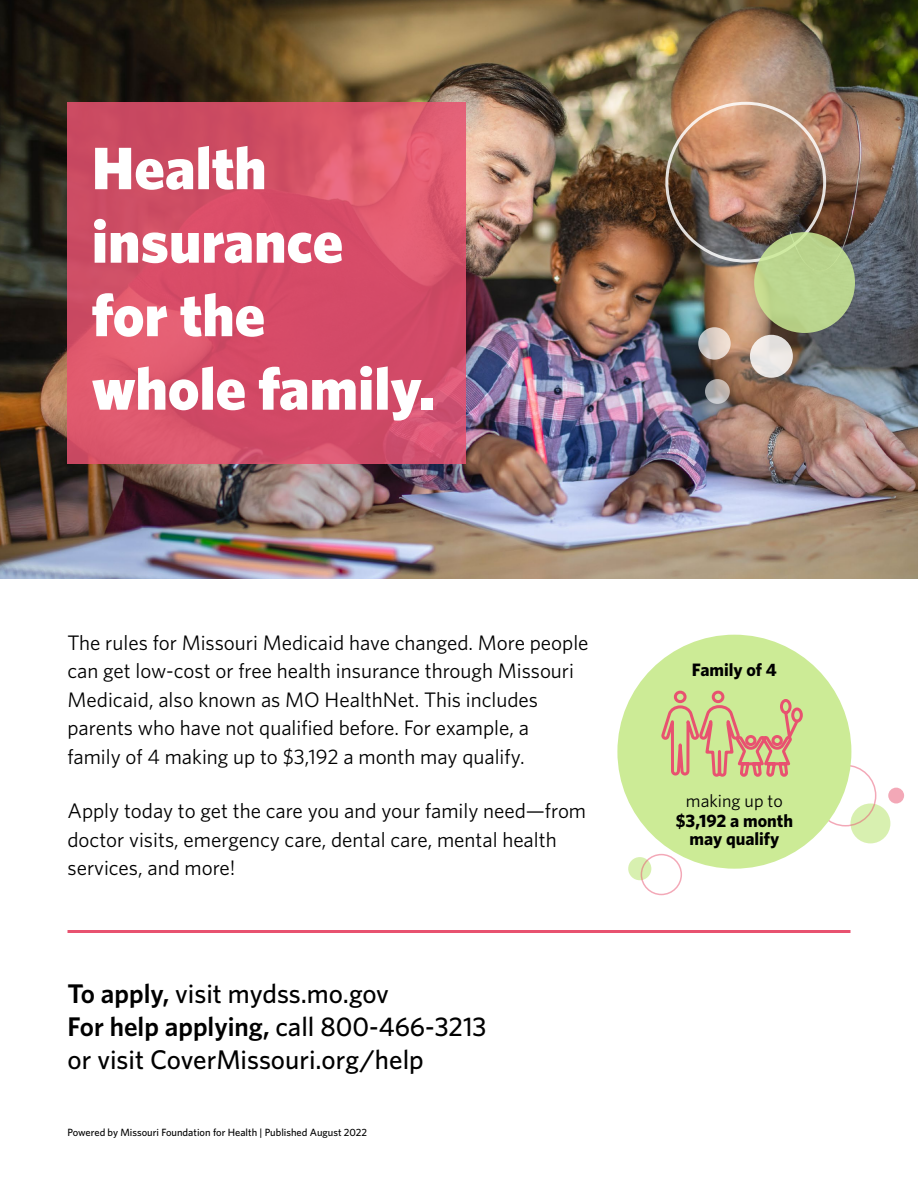
<style>
.page{position:relative;width:918px;height:1188px;background:#fff}
.page>*{position:absolute;margin:0;border:0;box-sizing:border-box;transform-origin:0 0}
.t1{font:900 60px/73.5px "Whitney";color:#fff}
.t2{font:500 27px/33px "Whitney";color:#000}
.t3{font:21px/28.5px "Whitney";color:#000}
.t4{font:700 18px/18px "Whitney";color:#000;text-align:center}
.t5{font:18px "Whitney";color:#000}
.t6{font:500 10.5px "Whitney";color:#000}
.s1{font-weight:600}
</style>
<div class="page">
<svg style="left:628px;top:857px;width:23px;height:23px"></svg>
<svg style="left:850px;top:804px;width:40px;height:39px"></svg>
<img style="left:0;top:0;width:918px;height:579px">
<svg style="left:68px;top:102px;width:398px;height:362px;background:#d55069"></svg>
<div style="left:815px;top:765px;width:61px;height:62px;border:2px solid #e85270;border-radius:50%"></div>
<div style="left:641px;top:854px;width:41px;height:41px;border:2px solid #e85270;border-radius:50%"></div>
<svg style="left:888px;top:788px;width:16px;height:16px"></svg>
<hr style="left:68px;top:930px;width:782px;height:3px;background:#e85270">
<div style="left:617px;top:635px;width:234px;height:234px;background:#cceb96;border-radius:50%"></div>
<div style="left:674px;top:691px;width:13px;height:12px;border:3px solid #e85270;border-radius:50%"></div>
<div style="left:712px;top:691px;width:12px;height:12px;border:3px solid #e85270;border-radius:50%"></div>
<svg style="left:663px;top:697px;width:140px;height:80px"></svg>
<div style="left:665px;top:102px;width:161px;height:161px;border:3px solid #fff;border-radius:50%"></div>
<svg style="left:754px;top:232px;width:101px;height:101px;background:#bad48d"></svg>
<svg style="left:698px;top:327px;width:33px;height:33px"></svg>
<div style="left:750px;top:335px;width:43px;height:43px;background:#ebe8e6;border-radius:50%"></div>
<svg style="left:705px;top:379px;width:25px;height:25px"></svg>
<h1 class="t1" style="left:92px;top:130px;width:345px">Health insurance<br>for the<br>whole family.</h1>
<p class="t3" style="left:68px;top:628px;width:523px">The rules for Missouri Medicaid have changed. More people can get low-cost or free health insurance through Missouri Medicaid, also known as MO HealthNet. This includes parents who have not qualified before. For example, a<br>family of 4 making up to $3,192 a month may qualify.</p>
<p class="t3" style="left:68px;top:796px;width:520px">Apply today to get the care you and your family need—from doctor visits, emergency care, dental care, mental health services, and more!</p>
<p class="t2" style="left:68px;top:977px;width:421px"><span class="s1">To apply,</span> visit mydss.mo.gov<br><span class="s1">For help applying,</span> call 800-466-3213 or visit CoverMissouri.org/help</p>
<p class="t6" style="left:68px;top:1125px;width:301px">Powered by Missouri Foundation for Health | Published August 2022</p>
<p class="t4" style="left:692px;top:660px;width:86px">Family of 4</p>
<p class="t5" style="left:686px;top:789px;width:98px">making up to</p>
<p class="t4" style="left:676px;top:811px;width:119px">$3,192 a month may qualify</p>
</div>
